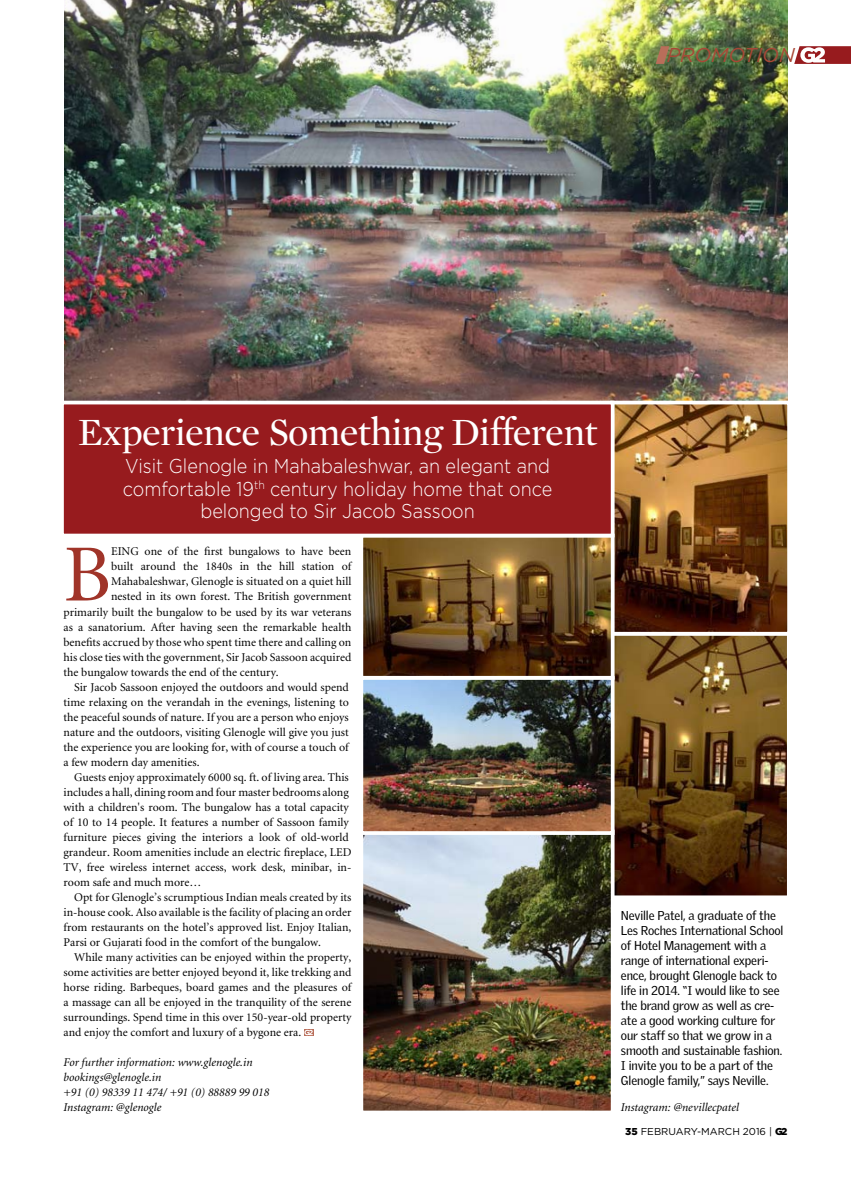
<style>
.page{position:relative;width:851px;height:1188px;background:#fff}
.page>*{position:absolute;margin:0;border:0;box-sizing:border-box;transform-origin:0 0}
.t1{font:81.12px "Minion";color:#a03429}
.t2{font:39.25px "Mercury Display";letter-spacing:-.02em;color:#fff}
.t3{font:300 20px/22.5px "Gotham";color:#fff;text-align:center;scale:.9 1}
.t4{font:italic 20px "Gotham";color:#a84837}
.t5{font:12.5px/15px "Griffith Gothic";letter-spacing:-.01em;color:#000}
.t6{font:11.88px "Minion";color:#000}
.t7{font:italic 11.88px/15px "Minion";color:#000}
.t8{font:10px "Gotham";color:#000}
.s1{font-weight:900}
</style>
<div class="page">
<img style="left:64px;top:0;width:723px;height:400px">
<svg style="left:304px;top:1029px;width:9px;height:5px"></svg>
<svg style="left:655px;top:46px;width:14px;height:18px"></svg>
<svg style="left:794px;top:46px;width:56px;height:18px"></svg>
<img style="left:615px;top:405px;width:170px;height:488px">
<div style="left:610px;top:631px;width:180px;height:267px;border:4px solid #fff"></div>
<div style="left:610px;top:400px;width:180px;height:235px;border:4px solid #fff"></div>
<img style="left:364px;top:834px;width:245px;height:274px">
<div style="left:359px;top:829px;width:255px;height:284px;border:4px solid #fff"></div>
<img style="left:364px;top:538px;width:245px;height:136px">
<div style="left:359px;top:533px;width:255px;height:146px;border:4px solid #fff"></div>
<img style="left:364px;top:681px;width:245px;height:148px">
<div style="left:359px;top:676px;width:255px;height:158px;border:4px solid #fff"></div>
<div style="left:60px;top:400px;width:554px;height:137px;background:#971b1e;border:4px solid #fff"></div>
<h3 class="t4" style="left:666px;top:43px;width:129px">PROMOTION</h3>
<h2 class="t2" style="left:78px;top:407px;width:521px">Experience Something Different</h2>
<h3 class="t3" style="left:123px;top:455px;width:478px">Visit Glenogle in Mahabaleshwar, an elegant and comfortable 19<sup>th</sup> century holiday home that once belonged to Sir Jacob Sassoon</h3>
<h1 class="t1" style="left:63px;top:534px;width:49px">B</h1>
<p class="t6" style="left:111px;top:545px;width:242px">eing one of the first bungalows to have been</p>
<p class="t6" style="left:111px;top:560px;width:242px">built around the 1840s in the hill station of</p>
<p class="t6" style="left:111px;top:575px;width:242px">Mahabaleshwar, Glenogle is situated on a quiet hill</p>
<p class="t6" style="left:111px;top:590px;width:242px">nested in its own forest. The British government</p>
<p class="t6" style="left:63px;top:605px;width:289px">primarily built the bungalow to be used by its war veterans</p>
<p class="t6" style="left:63px;top:620px;width:289px">as a sanatorium. After having seen the remarkable health</p>
<p class="t6" style="left:63px;top:635px;width:289px">benefits accrued by those who spent time there and calling on</p>
<p class="t6" style="left:63px;top:650px;width:289px">his close ties with the government, Sir Jacob Sassoon acquired</p>
<p class="t6" style="left:63px;top:665px;width:217px">the bungalow towards the end of the century.</p>
<p class="t6" style="left:74px;top:680px;width:276px">Sir Jacob Sassoon enjoyed the outdoors and would spend</p>
<p class="t6" style="left:63px;top:695px;width:287px">time relaxing on the verandah in the evenings, listening to</p>
<p class="t6" style="left:63px;top:710px;width:287px">the peaceful sounds of nature. If you are a person who enjoys</p>
<p class="t6" style="left:63px;top:725px;width:287px">nature and the outdoors, visiting Glenogle will give you just</p>
<p class="t6" style="left:63px;top:740px;width:287px">the experience you are looking for, with of course a touch of</p>
<p class="t6" style="left:63px;top:755px;width:137px">a few modern day amenities.</p>
<p class="t6" style="left:74px;top:770px;width:276px">Guests enjoy approximately 6000 sq. ft. of living area. This</p>
<p class="t6" style="left:63px;top:785px;width:287px">includes a hall, dining room and four master bedrooms along</p>
<p class="t6" style="left:63px;top:800px;width:287px">with a children's room. The bungalow has a total capacity</p>
<p class="t6" style="left:63px;top:815px;width:287px">of 10 to 14 people. It features a number of Sassoon family</p>
<p class="t6" style="left:63px;top:830px;width:287px">furniture pieces giving the interiors a look of old-world</p>
<p class="t6" style="left:63px;top:845px;width:289px">grandeur. Room amenities include an electric fireplace, LED</p>
<p class="t6" style="left:63px;top:860px;width:289px">TV, free wireless internet access, work desk, minibar, in-</p>
<p class="t6" style="left:63px;top:875px;width:139px">room safe and much more…</p>
<p class="t6" style="left:74px;top:890px;width:279px">Opt for Glenogle’s scrumptious Indian meals created by its</p>
<p class="t6" style="left:63px;top:905px;width:289px">in-house cook. Also available is the facility of placing an order</p>
<p class="t6" style="left:63px;top:920px;width:289px">from restaurants on the hotel’s approved list. Enjoy Italian,</p>
<p class="t6" style="left:63px;top:935px;width:259px">Parsi or Gujarati food in the comfort of the bungalow.</p>
<p class="t6" style="left:74px;top:950px;width:279px">While many activities can be enjoyed within the property,</p>
<p class="t6" style="left:63px;top:965px;width:289px">some activities are better enjoyed beyond it, like trekking and</p>
<p class="t6" style="left:63px;top:980px;width:289px">horse riding. Barbeques, board games and the pleasures of</p>
<p class="t6" style="left:63px;top:995px;width:289px">a massage can all be enjoyed in the tranquility of the serene</p>
<p class="t6" style="left:63px;top:1010px;width:289px">surroundings. Spend time in this over 150-year-old property</p>
<p class="t6" style="left:63px;top:1025px;width:239px">and enjoy the comfort and luxury of a bygone era.</p>
<p class="t7" style="left:63px;top:1054px;width:207px">For further information: www.glenogle.in bookings@glenogle.in<br>+91 (0) 98339 11 474/ +91 (0) 88889 99 018<br>Instagram: @glenogle</p>
<p class="t5" style="left:620px;top:907px;width:164px">Neville Patel, a graduate of the<br>Les Roches International School of Hotel Management with a range of international experi&shy;ence, brought Glenogle back to life in 2014. “I would like to see the brand grow as well as cre&shy;ate a good working culture for our staff so that we grow in a smooth and sustainable fashion.<br>I invite you to be a part of the<br>Glenogle family,” says Neville.</p>
<p class="t7" style="left:620px;top:1099px;width:119px">Instagram: @nevillecpatel</p>
<p class="t8" style="left:625px;top:1124px;width:164px"><span class="s1">35</span> FEBRUARY-MARCH 2016 | <span class="s1">G2</span></p>
</div>
